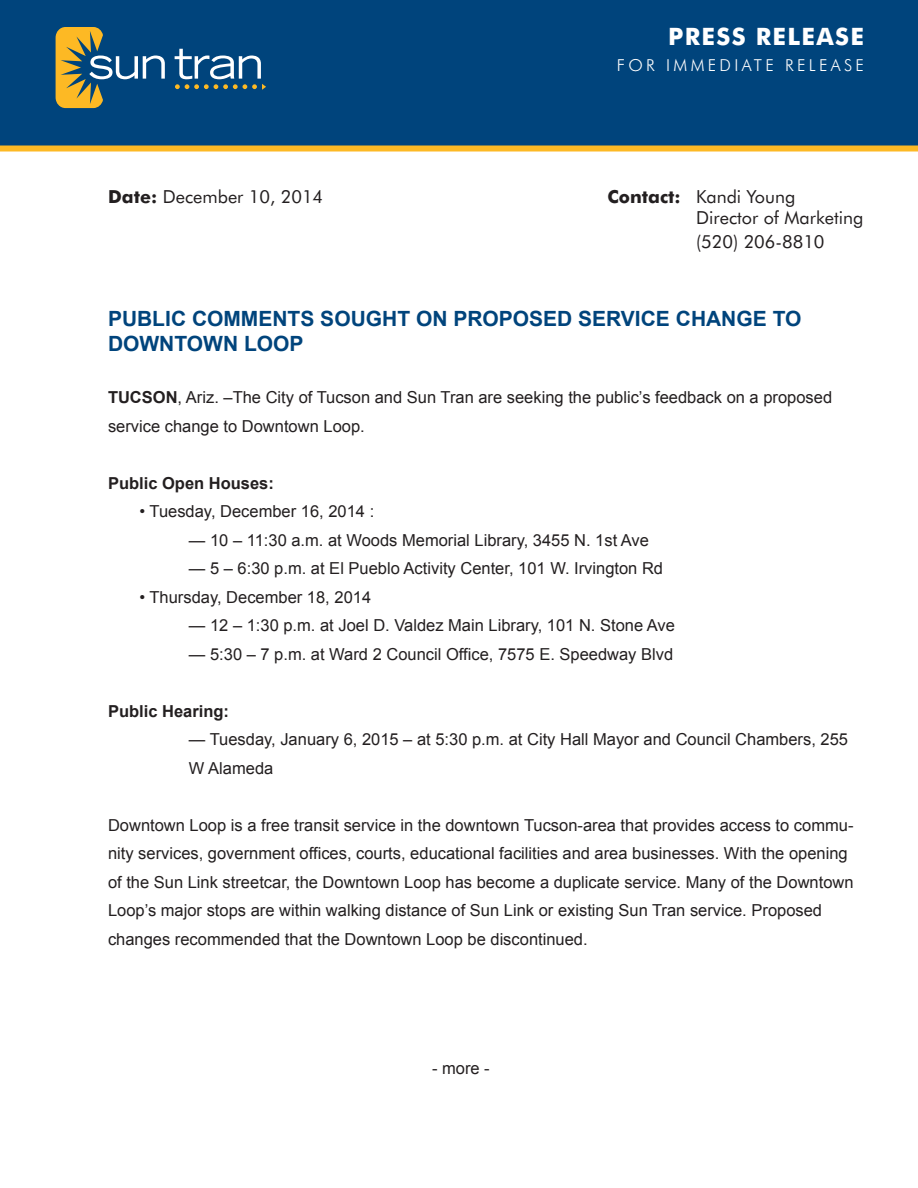
<style>
.page{position:relative;width:918px;height:1188px;background:#fff}
.page>*{position:absolute;margin:0;border:0;box-sizing:border-box;transform-origin:0 0}
.t1{font:700 24px "Futura BT";letter-spacing:.055em;color:#fff}
.t2{font:700 21px/25.5px "Arial";color:#00447c}
.t3{font:18px/21.6px "Futura BT";color:#231f20}
.t4{font:16.5px/28.5px "Arial";color:#231f20}
.t5{font:700 16.5px "Arial";color:#231f20}
.t6{font:300 16.5px "Futura BT";letter-spacing:.2em;color:#fff}
.s1{font-weight:700}
</style>
<div class="page">
<div style="left:0;top:0;width:918px;height:149px;background:#00447c"></div>
<div style="left:0;top:146px;width:918px;height:6px;background:#fdb924"></div>
<svg style="left:175px;top:49px;width:91px;height:41px"></svg>
<svg style="left:56px;top:27px;width:109px;height:81px"></svg>
<h1 class="t1" style="left:668px;top:22px;width:197px">PRESS RELEASE</h1>
<p class="t6" style="left:617px;top:55px;width:249px">FOR IMMEDIATE RELEASE</p>
<p class="t3" style="left:108px;top:185px;width:217px"><span class="s1">Date:</span> December 10, 2014</p>
<p class="t3" style="left:696px;top:185px;width:169px;text-indent:-89px"><span class="s1">Contact:</span> Kandi Young<br>Director of Marketing</p>
<p class="t3" style="left:696px;top:231px;width:130px">(520) 206-8810</p>
<p class="t2" style="left:108px;top:306px;width:695px">PUBLIC COMMENTS SOUGHT ON PROPOSED SERVICE CHANGE TO<br>DOWNTOWN LOOP</p>
<p class="t4" style="left:108px;top:383px;width:726px"><span class="s1">TUCSON</span>, Ariz. –The City of Tucson and Sun Tran are seeking the public’s feedback on a proposed service change to Downtown Loop.</p>
<p class="t5" style="left:108px;top:472px;width:167px">Public Open Houses:</p>
<p class="t4" style="left:139px;top:497px;width:236px">• Tuesday, December 16, 2014 :</p>
<p class="t4" style="left:189px;top:526px;width:462px">— 10 – 11:30 a.m. at Woods Memorial Library, 3455 N. 1st Ave</p>
<p class="t4" style="left:189px;top:554px;width:476px">— 5 – 6:30 p.m. at El Pueblo Activity Center, 101 W. Irvington Rd</p>
<p class="t4" style="left:139px;top:583px;width:233px">• Thursday, December 18, 2014</p>
<p class="t4" style="left:189px;top:611px;width:488px">— 12 – 1:30 p.m. at Joel D. Valdez Main Library, 101 N. Stone Ave</p>
<p class="t4" style="left:189px;top:640px;width:486px">— 5:30 – 7 p.m. at Ward 2 Council Office, 7575 E. Speedway Blvd</p>
<p class="t5" style="left:108px;top:700px;width:123px">Public Hearing:</p>
<p class="t4" style="left:189px;top:725px;width:661px">— Tuesday, January 6, 2015 – at 5:30 p.m. at City Hall Mayor and Council Chambers, 255<br>W Alameda</p>
<p class="t4" style="left:108px;top:811px;width:747px">Downtown Loop is a free transit service in the downtown Tucson-area that provides access to commu&shy;nity services, government offices, courts, educational facilities and area businesses. With the opening of the Sun Link streetcar, the Downtown Loop has become a duplicate service. Many of the Downtown Loop’s major stops are within walking distance of Sun Link or existing Sun Tran service. Proposed changes recommended that the Downtown Loop be discontinued.</p>
<p class="t4" style="left:432px;top:1054px;width:59px">- more -</p>
</div>
